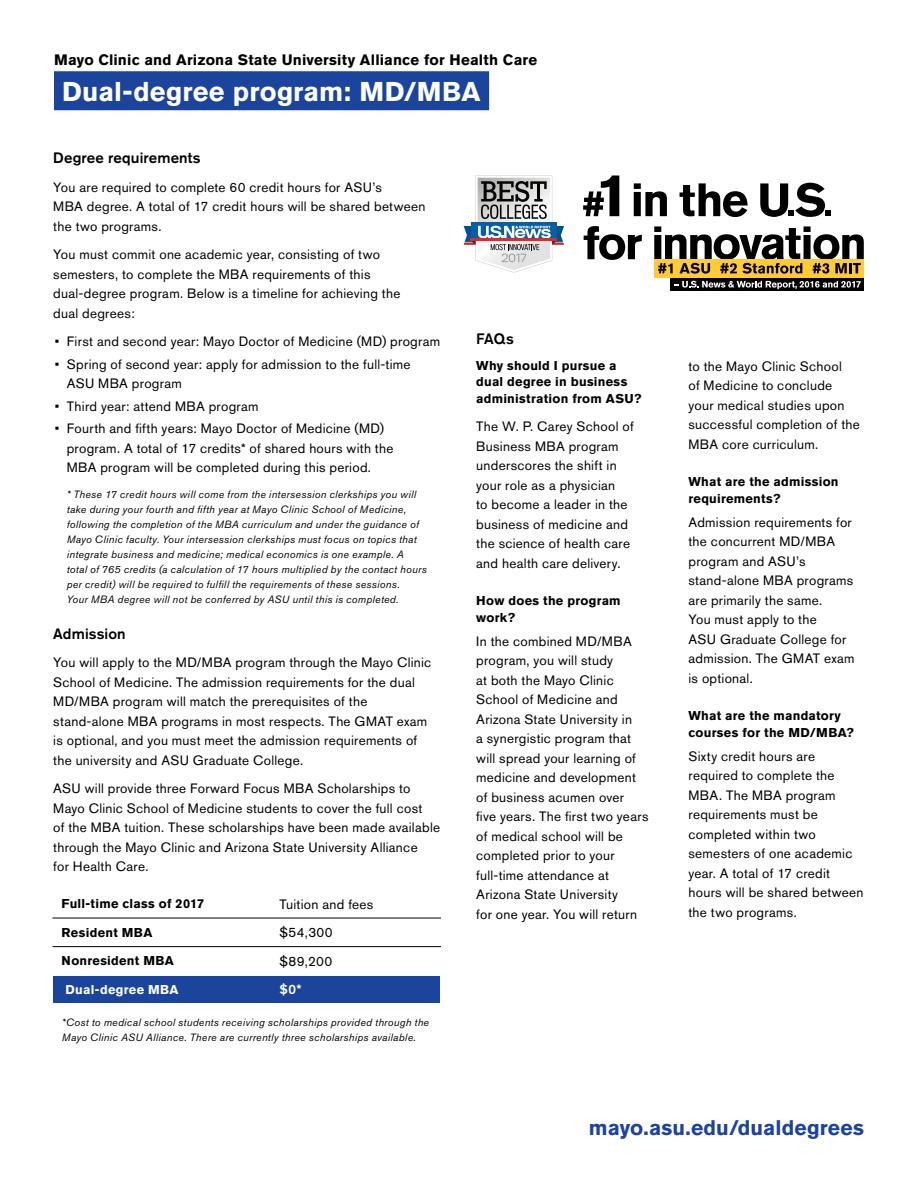
<style>
.page{position:relative;width:918px;height:1188px;background:#fff}
.page>*{position:absolute;margin:0;border:0;box-sizing:border-box;transform-origin:0 0}
._2_DEPARTMENT_NAME_b{font:700 27px "Akzidenz Grotesk Std";letter-spacing:.01em;color:#fff}
._17_WEBSITE_BIG{font:700 21px "Akzidenz Grotesk Std";letter-spacing:.005em;color:#1b449c}
._1_ASU_CAMPUS_TAG{font:700 15px "Akzidenz Grotesk Std";letter-spacing:.01em;color:#000}
._4_INTRO_COPY{font:500 15px "Akzidenz Grotesk Std";letter-spacing:.005em;color:#000}
._5_BODY_COPY{font:13.5px/19.5px "Akzidenz Grotesk Std";letter-spacing:.02em;color:#000}
._5_BODY_COPY-2{font:500 13.5px "Akzidenz Grotesk Std";color:#fff}
._6_SUBHEAD{font:700 12.75px/16.5px "Akzidenz Grotesk Std";letter-spacing:.02em;color:#000}
._4_INTRO_COPY-2{font:700 12.75px/16.5px "Akzidenz Grotesk Std";letter-spacing:.02em;color:#000}
._6_SUBHEAD-2{font:700 12.75px "Akzidenz Grotesk Std";letter-spacing:.025em;color:#fff}
._5_5_BODY_COPY_small{font:italic 10.5px/15px "Akzidenz Grotesk Std";letter-spacing:.03em;color:#000}
</style>
<div class="page">
<svg style="left:583px;top:176px;width:36px;height:40px"></svg>
<svg style="left:634px;top:183px;width:33px;height:33px"></svg>
<svg style="left:680px;top:183px;width:68px;height:34px"></svg>
<svg style="left:760px;top:183px;width:71px;height:34px"></svg>
<svg style="left:584px;top:226px;width:58px;height:34px"></svg>
<div style="left:654px;top:259px;width:210px;height:19px;background:#ffca38"></div>
<svg style="left:654px;top:226px;width:210px;height:48px"></svg>
<div style="left:671px;top:278px;width:193px;height:13px;background:#000"></div>
<svg style="left:675px;top:281px;width:186px;height:8px"></svg>
<svg style="left:464px;top:176px;width:100px;height:97px"></svg>
<hr style="left:471px;top:238px;width:86px;height:3px;background:#eb2427">
<div style="left:53px;top:976px;width:387px;height:26px;background:#1b449c"></div>
<hr style="left:52px;top:946px;width:389px;height:1px;background:#000">
<hr style="left:52px;top:918px;width:389px;height:1px;background:#000">
<div style="left:54px;top:71px;width:435px;height:39px;background:#1b449c"></div>
<p class="_1_ASU_CAMPUS_TAG" style="left:54px;top:51px;width:485px">Mayo Clinic and Arizona State University Alliance for Health Care</p>
<p class="_2_DEPARTMENT_NAME_b" style="left:62px;top:76px;width:420px">Dual-degree program: MD/MBA</p>
<p class="_4_INTRO_COPY" style="left:53px;top:149px;width:149px">Degree requirements</p>
<p class="_5_BODY_COPY" style="left:53px;top:177px;width:374px">You are required to complete 60 credit hours for ASU’s<br>MBA degree. A total of 17 credit hours will be shared between the two programs.</p>
<p class="_5_BODY_COPY" style="left:53px;top:245px;width:349px">You must commit one academic year, consisting of two semesters, to complete the MBA requirements of this dual-degree program. Below is a timeline for achieving the dual degrees:</p>
<p class="_5_BODY_COPY" style="left:55px;top:332px;width:387px">• First and second year: Mayo Doctor of Medicine (MD) program</p>
<p class="_5_BODY_COPY" style="left:67px;top:354px;width:345px;text-indent:-12px">• Spring of second year: apply for admission to the full-time<br>ASU MBA program</p>
<p class="_5_BODY_COPY" style="left:55px;top:396px;width:205px">• Third year: attend MBA program</p>
<p class="_5_BODY_COPY" style="left:67px;top:419px;width:328px;text-indent:-12px">• Fourth and fifth years: Mayo Doctor of Medicine (MD) program. A total of 17 credits* of shared hours with the<br>MBA program will be completed during this period.</p>
<p class="_5_5_BODY_COPY_small" style="left:67px;top:486px;width:361px">* These 17 credit hours will come from the intersession clerkships you will take during your fourth and fifth year at Mayo Clinic School of Medicine, following the completion of the MBA curriculum and under the guidance of Mayo Clinic faculty. Your intersession clerkships must focus on topics that integrate business and medicine; medical economics is one example. A total of 765 credits (a calculation of 17 hours multiplied by the contact hours per credit) will be required to fulfill the requirements of these sessions.<br>Your MBA degree will not be conferred by ASU until this is completed.</p>
<p class="_4_INTRO_COPY" style="left:53px;top:624px;width:74px">Admission</p>
<p class="_5_BODY_COPY" style="left:53px;top:653px;width:379px">You will apply to the MD/MBA program through the Mayo Clinic School of Medicine. The admission requirements for the dual MD/MBA program will match the prerequisites of the stand-alone MBA programs in most respects. The GMAT exam is optional, and you must meet the admission requirements of the university and ASU Graduate College.</p>
<p class="_5_BODY_COPY" style="left:53px;top:779px;width:388px">ASU will provide three Forward Focus MBA Scholarships to Mayo Clinic School of Medicine students to cover the full cost<br>of the MBA tuition. These scholarships have been made available through the Mayo Clinic and Arizona State University Alliance<br>for Health Care.</p>
<p class="_6_SUBHEAD" style="left:62px;top:895px;width:144px">Full-time class of 2017</p>
<p class="_6_SUBHEAD" style="left:62px;top:924px;width:92px">Resident MBA</p>
<p class="_6_SUBHEAD" style="left:62px;top:952px;width:114px">Nonresident MBA</p>
<p class="_6_SUBHEAD-2" style="left:66px;top:982px;width:115px">Dual-degree MBA</p>
<p class="_5_5_BODY_COPY_small" style="left:62px;top:1015px;width:369px">*Cost to medical school students receiving scholarships provided through the<br>Mayo Clinic ASU Alliance. There are currently three scholarships available.</p>
<p class="_5_BODY_COPY" style="left:280px;top:894px;width:95px">Tuition and fees</p>
<p class="_5_BODY_COPY" style="left:280px;top:923px;width:55px">$54,300</p>
<p class="_5_BODY_COPY" style="left:280px;top:951px;width:54px">$89,200</p>
<p class="_5_BODY_COPY-2" style="left:280px;top:981px;width:24px">$0*</p>
<p class="_4_INTRO_COPY" style="left:476px;top:330px;width:39px">FAQs</p>
<p class="_4_INTRO_COPY-2" style="left:476px;top:357px;width:167px">Why should I pursue a dual degree in business administration from ASU?</p>
<p class="_5_BODY_COPY" style="left:476px;top:417px;width:159px">The W. P. Carey School of<br>Business MBA program underscores the shift in your role as a physician<br>to become a leader in the business of medicine and the science of health care and health care delivery.</p>
<p class="_6_SUBHEAD" style="left:476px;top:593px;width:146px">How does the program work?</p>
<p class="_5_BODY_COPY" style="left:476px;top:631px;width:174px">In the combined MD/MBA program, you will study<br>at both the Mayo Clinic<br>School of Medicine and<br>Arizona State University in<br>a synergistic program that will spread your learning of medicine and development of business acumen over<br>five years. The first two years of medical school will be completed prior to your full-time attendance at<br>Arizona State University<br>for one year. You will return</p>
<p class="_5_BODY_COPY" style="left:688px;top:356px;width:173px">to the Mayo Clinic School<br>of Medicine to conclude your medical studies upon successful completion of the<br>MBA core curriculum.</p>
<p class="_6_SUBHEAD" style="left:688px;top:473px;width:152px">What are the admission requirements?</p>
<p class="_5_BODY_COPY" style="left:688px;top:512px;width:167px">Admission requirements for the concurrent MD/MBA program and ASU’s stand-alone MBA programs are primarily the same.<br>You must apply to the<br>ASU Graduate College for admission. The GMAT exam is optional.</p>
<p class="_6_SUBHEAD" style="left:688px;top:707px;width:167px">What are the mandatory courses for the MD/MBA?</p>
<p class="_5_BODY_COPY" style="left:688px;top:746px;width:177px">Sixty credit hours are required to complete the<br>MBA. The MBA program requirements must be completed within two semesters of one academic year. A total of 17 credit hours will be shared between the two programs.</p>
<p class="_17_WEBSITE_BIG" style="left:589px;top:1115px;width:277px">mayo.asu.edu/dualdegrees</p>
</div>
